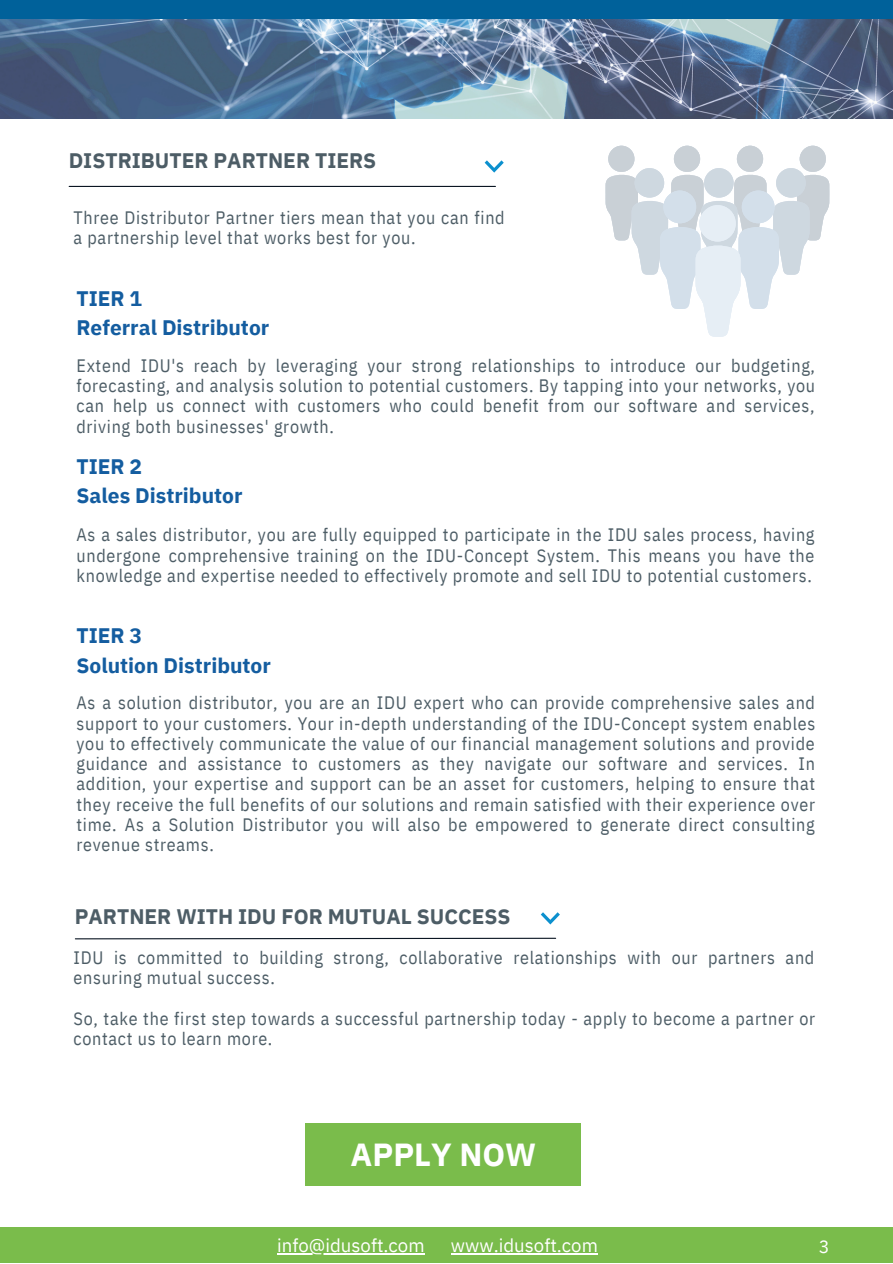
<style>
.page{position:relative;width:893px;height:1264px;background:#fff}
.page>*{position:absolute;margin:0;border:0;box-sizing:border-box;transform-origin:0 0}
.t1{font:700 31.8px "IBM Plex Sans";color:#fff}
.t2{font:700 21px "IBM Plex Sans";color:#145da0}
.t3{font:700 21px "IBM Plex Sans";color:#4d5d66}
.t4{font:18.6px "IBM Plex Sans";color:#fff}
.t5{font:18px/20.2px "IBM Plex Sans Cond";letter-spacing:.04em;color:#4d5d66;text-align:justify}
.t6{font:18px "IBM Plex Sans";color:#fff}
</style>
<div class="page">
<div style="left:0;top:1227px;width:892px;height:35px;background:#7abc4b"></div>
<hr style="left:277px;top:1252px;width:147px;height:2px;background:#fff">
<hr style="left:451px;top:1252px;width:147px;height:2px;background:#fff">
<img style="left:0;top:18px;width:892px;height:101px">
<div style="left:0;top:0;width:892px;height:18px;background:#00619a"></div>
<hr style="left:69px;top:186px;width:426px;height:1px;background:#0b1623">
<svg style="left:484px;top:160px;width:19px;height:13px"></svg>
<svg style="left:605px;top:146px;width:224px;height:191px"></svg>
<div style="left:699px;top:205px;width:36px;height:36px;background:#e6eef5;border-radius:50%"></div>
<div style="left:305px;top:1123px;width:276px;height:63px;background:#7abc4b"></div>
<svg style="left:74px;top:937px;width:482px;height:3px"></svg>
<svg style="left:540px;top:912px;width:20px;height:12px"></svg>
<p class="t3" style="left:69px;top:147px;width:309px">DISTRIBUTER PARTNER TIERS</p>
<p class="t5" style="left:73px;top:207px;width:432px">Three Distributor Partner tiers mean that you can find a partnership level that works best for you.</p>
<p class="t2" style="left:76px;top:284px;width:67px">TIER 1</p>
<p class="t2" style="left:76px;top:314px;width:194px">Referral Distributor</p>
<p class="t5" style="left:76px;top:355px;width:740px">Extend IDU's reach by leveraging your strong relationships to introduce our budgeting, forecasting, and analysis solution to potential customers. By tapping into your networks, you can help us connect with customers who could benefit from our software and services, driving both businesses' growth.</p>
<p class="t2" style="left:76px;top:452px;width:67px">TIER 2</p>
<p class="t2" style="left:76px;top:482px;width:167px">Sales Distributor</p>
<p class="t5" style="left:76px;top:524px;width:739px">As a sales distributor, you are fully equipped to participate in the IDU sales process, having undergone comprehensive training on the IDU-Concept System. This means you have the knowledge and expertise needed to effectively promote and sell IDU to potential customers.</p>
<p class="t2" style="left:76px;top:622px;width:67px">TIER 3</p>
<p class="t2" style="left:76px;top:651px;width:196px">Solution Distributor</p>
<p class="t5" style="left:76px;top:692px;width:740px">As a solution distributor, you are an IDU expert who can provide comprehensive sales and support to your customers. Your in-depth understanding of the IDU-Concept system enables you to effectively communicate the value of our financial management solutions and provide guidance and assistance to customers as they navigate our software and services. In addition, your expertise and support can be an asset for customers, helping to ensure that they receive the full benefits of our solutions and remain satisfied with their experience over time. As a Solution Distributor you will also be empowered to generate direct consulting revenue streams.</p>
<p class="t3" style="left:75px;top:902px;width:437px">PARTNER WITH IDU FOR MUTUAL SUCCESS</p>
<p class="t5" style="left:73px;top:946px;width:742px">IDU is committed to building strong, collaborative relationships with our partners and ensuring mutual success.</p>
<p class="t5" style="left:73px;top:1007px;width:743px">So, take the first step towards a successful partnership today - apply to become a partner or contact us to learn more.</p>
<p class="t1" style="left:350px;top:1133px;width:187px">APPLY NOW</p>
<p class="t4" style="left:277px;top:1232px;width:149px">info@idusoft.com</p>
<p class="t4" style="left:451px;top:1232px;width:148px">www.idusoft.com</p>
<p class="t6" style="left:818px;top:1234px;width:12px">3</p>
</div>
